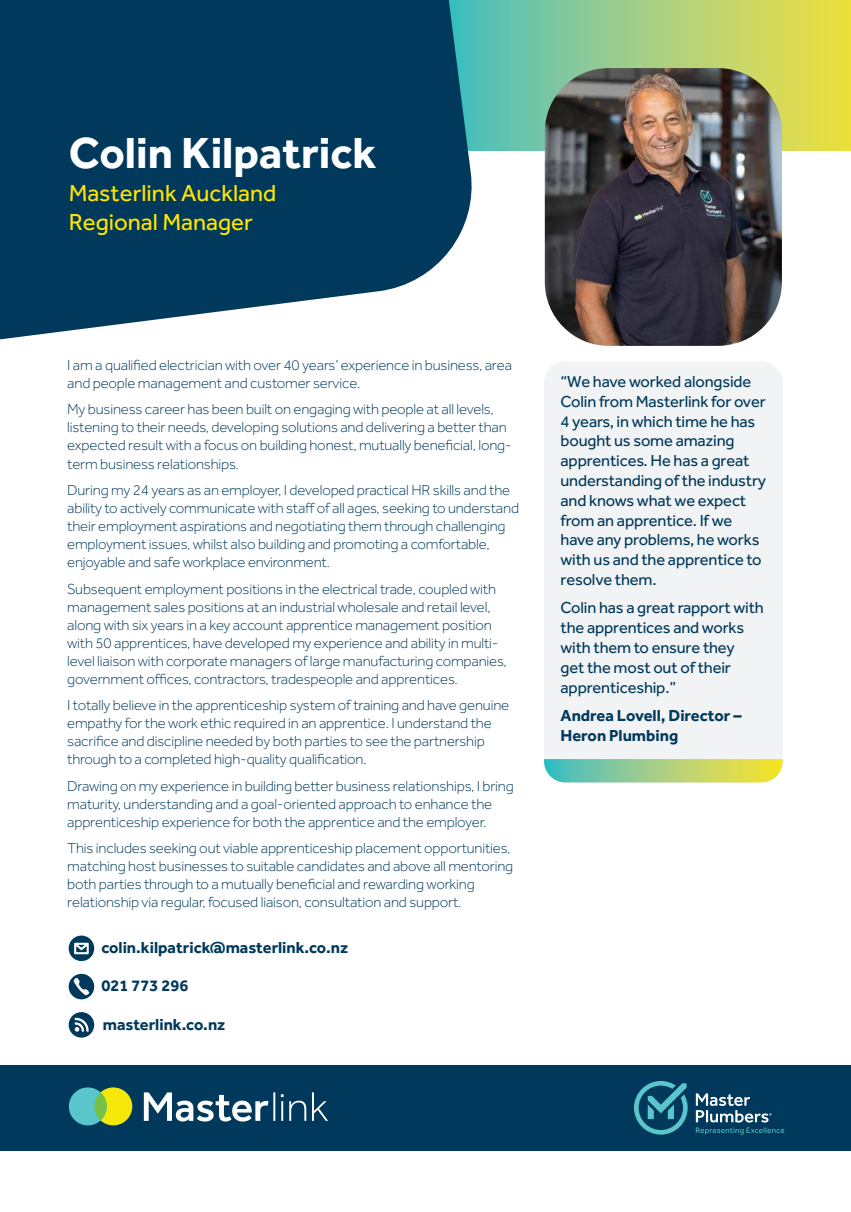
<style>
.page{position:relative;width:851px;height:1212px;background:#fff}
.page>*{position:absolute;margin:0;border:0;box-sizing:border-box;transform-origin:0 0}
.Candidate_name{font:700 45px "Effra";color:#fff}
.sub_heading{font:24px/28.8px "Effra";color:#ffe601}
.body_copy_testimonia{font:16.5px/19.8px "Effra";letter-spacing:-.01em;color:#00395c}
.body_copy_testimonia-2{font:700 16.5px/19.8px "Effra";color:#00395c}
.body_copy{font:300 15px/18px "Effra";letter-spacing:-.01em;color:#00395c}
</style>
<div class="page">
<svg style="left:478px;top:0;width:372px;height:151px;background:#a6cf7d"></svg>
<img style="left:544px;top:68px;width:237px;height:278px">
<svg style="left:0;top:0;width:478px;height:340px;background:#1c506f"></svg>
<div style="left:544px;top:361px;width:238px;height:421px;background:#f2f3f4;border-radius:21px"></div>
<svg style="left:544px;top:759px;width:238px;height:23px;background:#a7d181"></svg>
<svg style="left:69px;top:974px;width:25px;height:25px"></svg>
<svg style="left:69px;top:935px;width:25px;height:26px"></svg>
<div style="left:0;top:1065px;width:850px;height:85px;background:#00395c"></div>
<div style="left:94px;top:1087px;width:38px;height:38px;background:#f5e809;border-radius:50%"></div>
<div style="left:69px;top:1087px;width:38px;height:38px;background:#5ac6cc;border-radius:50%"></div>
<svg style="left:94px;top:1092px;width:13px;height:28px"></svg>
<svg style="left:144px;top:1092px;width:184px;height:29px"></svg>
<svg style="left:69px;top:1012px;width:25px;height:25px"></svg>
<svg style="left:634px;top:1081px;width:53px;height:53px"></svg>
<svg style="left:695px;top:1093px;width:89px;height:41px"></svg>
<p class="Candidate_name" style="left:69px;top:125px;width:309px">Colin Kilpatrick</p>
<p class="sub_heading" style="left:69px;top:178px;width:209px">Masterlink Auckland<br>Regional Manager</p>
<p class="body_copy" style="left:67px;top:356px;width:446px">I am a qualified electrician with over 40 years’ experience in business, area and people management and customer service.</p>
<p class="body_copy" style="left:67px;top:400px;width:446px">My business career has been built on engaging with people at all levels, listening to their needs, developing solutions and delivering a better than expected result with a focus on building honest, mutually beneficial, long&shy;term business relationships.</p>
<p class="body_copy" style="left:67px;top:481px;width:453px">During my 24 years as an employer, I developed practical HR skills and the ability to actively communicate with staff of all ages, seeking to understand their employment aspirations and negotiating them through challenging employment issues, whilst also building and promoting a comfortable, enjoyable and safe workplace environment.</p>
<p class="body_copy" style="left:67px;top:579px;width:441px">Subsequent employment positions in the electrical trade, coupled with management sales positions at an industrial wholesale and retail level, along with six years in a key account apprentice management position with 50 apprentices, have developed my experience and ability in multi&shy;level liaison with corporate managers of large manufacturing companies, government offices, contractors, tradespeople and apprentices.</p>
<p class="body_copy" style="left:67px;top:696px;width:443px">I totally believe in the apprenticeship system of training and have genuine empathy for the work ethic required in an apprentice. I understand the sacrifice and discipline needed by both parties to see the partnership through to a completed high-quality qualification.</p>
<p class="body_copy" style="left:67px;top:776px;width:448px">Drawing on my experience in building better business relationships, I bring maturity, understanding and a goal-oriented approach to enhance the apprenticeship experience for both the apprentice and the employer.</p>
<p class="body_copy" style="left:67px;top:839px;width:447px">This includes seeking out viable apprenticeship placement opportunities, matching host businesses to suitable candidates and above all mentoring both parties through to a mutually beneficial and rewarding working relationship via regular, focused liaison, consultation and support.</p>
<p class="body_copy_testimonia-2" style="left:101px;top:937px;width:248px">colin.kilpatrick@masterlink.co.nz</p>
<p class="body_copy_testimonia-2" style="left:101px;top:975px;width:88px">021 773 296</p>
<p class="body_copy_testimonia-2" style="left:103px;top:1014px;width:124px">masterlink.co.nz</p>
<p class="body_copy_testimonia" style="left:560px;top:371px;width:207px">“We have worked alongside<br>Colin from Masterlink for over<br>4 years, in which time he has bought us some amazing apprentices. He has a great understanding of the industry and knows what we expect from an apprentice. If we have any problems, he works with us and the apprentice to resolve them.</p>
<p class="body_copy_testimonia" style="left:560px;top:598px;width:205px">Colin has a great rapport with the apprentices and works with them to ensure they<br>get the most out of their apprenticeship.”</p>
<p class="body_copy_testimonia-2" style="left:560px;top:705px;width:182px">Andrea Lovell, Director –<br>Heron Plumbing</p>
</div>
